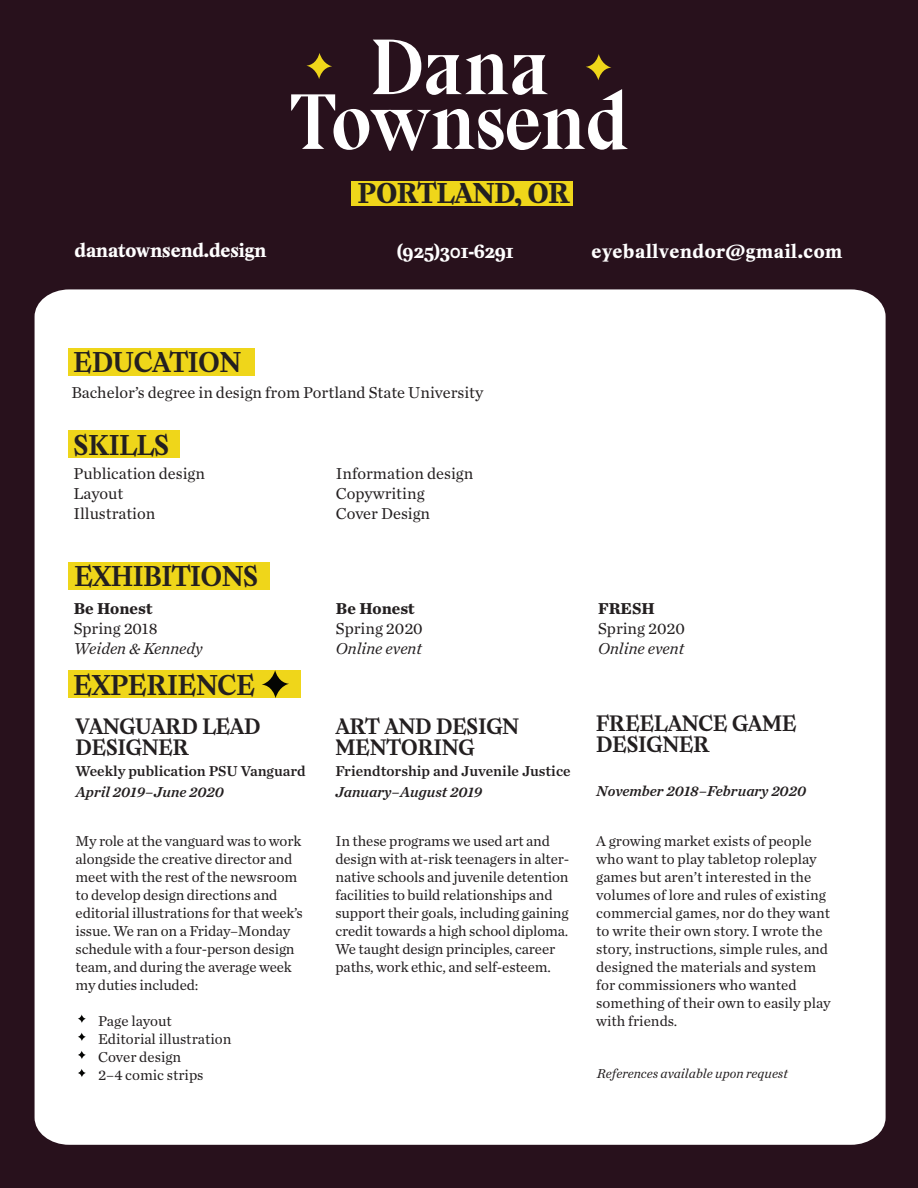
<style>
.page{position:relative;width:918px;height:1188px;background:#28111c}
.page>*{position:absolute;margin:0;border:0;box-sizing:border-box;transform-origin:0 0}
.t1{font:600 27px "Minipax";color:#231f20}
.t2{font:700 27px "Minipax";color:#231f20}
.t3{font:600 21px/21px "Minipax";color:#231f20}
.t4{font:700 18px "Minipax";color:#fff}
.t5{font:700 18px "Minipax";letter-spacing:.035em;color:#fff}
.t6{font:16.5px/19.8px "Chronicle Text G1";color:#231f20}
.t7{font:italic 16.5px "Chronicle Text G1";color:#231f20}
.t8{font:700 16.5px "Chronicle Text G1";color:#231f20}
.t9{font:15px/18px "Chronicle Text G1";letter-spacing:-.01em;color:#231f20}
.t10{font:italic 15px "Chronicle Text G1 Semi";color:#231f20}
.t11{font:15px "Chronicle Text G1 Semi";color:#231f20}
.t12{font:italic 13.5px "Chronicle Text G1";color:#231f20}
</style>
<div class="page">
<div style="left:351px;top:181px;width:221px;height:25px;background:#efd61a"></div>
<div style="left:35px;top:289px;width:851px;height:856px;background:#fff"></div>
<div style="left:69px;top:670px;width:232px;height:28px;background:#efd61a"></div>
<div style="left:69px;top:562px;width:201px;height:28px;background:#efd61a"></div>
<div style="left:69px;top:430px;width:111px;height:28px;background:#efd61a"></div>
<div style="left:69px;top:348px;width:186px;height:28px;background:#efd61a"></div>
<svg style="left:262px;top:670px;width:27px;height:28px"></svg>
<svg style="left:78px;top:1014px;width:8px;height:9px"></svg>
<svg style="left:78px;top:1033px;width:8px;height:8px"></svg>
<svg style="left:78px;top:1051px;width:8px;height:8px"></svg>
<svg style="left:78px;top:1069px;width:8px;height:8px"></svg>
<svg style="left:291px;top:40px;width:337px;height:111px"></svg>
<h1 class="t2" style="left:358px;top:176px;width:214px">PORTLAND, OR</h1>
<p class="t4" style="left:75px;top:239px;width:193px">danatownsend.design</p>
<p class="t4" style="left:398px;top:240px;width:118px">(925)301-6291</p>
<p class="t5" style="left:591px;top:240px;width:253px">eyeballvendor@gmail.com</p>
<h1 class="t1" style="left:74px;top:345px;width:169px">EDUCATION</h1>
<p class="t6" style="left:71px;top:382px;width:414px">Bachelor’s degree in design from Portland State University</p>
<h1 class="t1" style="left:74px;top:428px;width:97px">SKILLS</h1>
<p class="t6" style="left:74px;top:463px;width:133px">Publication design<br>Layout<br>Illustration</p>
<p class="t6" style="left:336px;top:463px;width:139px">Information design<br>Copywriting<br>Cover Design</p>
<h1 class="t1" style="left:74px;top:560px;width:186px">EXHIBITIONS</h1>
<p class="t8" style="left:74px;top:595px;width:80px">Be Honest</p>
<p class="t6" style="left:74px;top:617px;width:85px">Spring 2018</p>
<p class="t7" style="left:74px;top:635px;width:131px">Weiden &amp; Kennedy</p>
<h1 class="t1" style="left:74px;top:668px;width:183px">EXPERIENCE</h1>
<h2 class="t3" style="left:76px;top:717px;width:186px">VANGUARD LEAD<br>DESIGNER</h2>
<p class="t11" style="left:76px;top:759px;width:232px">Weekly publication PSU Vanguard</p>
<p class="t10" style="left:76px;top:780px;width:150px">April 2019–June 2020</p>
<p class="t9" style="left:76px;top:831px;width:229px">My role at the vanguard was to work alongside the creative director and meet with the rest of the newsroom to develop design directions and editorial illustrations for that week’s issue. We ran on a Friday–Monday schedule with a four-person design team, and during the average week my duties included:</p>
<p class="t9" style="left:98px;top:1011px;width:135px">Page layout<br>Editorial illustration<br>Cover design<br>2–4 comic strips</p>
<p class="t8" style="left:336px;top:595px;width:80px">Be Honest</p>
<p class="t6" style="left:336px;top:617px;width:88px">Spring 2020</p>
<p class="t7" style="left:336px;top:635px;width:88px">Online event</p>
<h2 class="t3" style="left:336px;top:717px;width:185px">ART AND DESIGN<br>MENTORING</h2>
<p class="t11" style="left:336px;top:759px;width:237px">Friendtorship and Juvenile Justice</p>
<p class="t10" style="left:336px;top:780px;width:148px">January–August 2019</p>
<p class="t9" style="left:336px;top:831px;width:235px">In these programs we used art and design with at-risk teenagers in alter&shy;native schools and juvenile detention facilities to build relationships and support their goals, including gaining credit towards a high school diploma.<br>We taught design principles, career paths, work ethic, and self-esteem.</p>
<p class="t8" style="left:598px;top:595px;width:58px">FRESH</p>
<p class="t6" style="left:598px;top:617px;width:88px">Spring 2020</p>
<p class="t7" style="left:598px;top:635px;width:88px">Online event</p>
<h2 class="t3" style="left:596px;top:714px;width:202px">FREELANCE GAME<br>DESIGNER</h2>
<p class="t10" style="left:596px;top:779px;width:211px">November 2018–February 2020</p>
<p class="t9" style="left:596px;top:831px;width:236px">A growing market exists of people who want to play tabletop roleplay games but aren’t interested in the volumes of lore and rules of existing commercial games, nor do they want to write their own story. I wrote the story, instructions, simple rules, and designed the materials and system for commissioners who wanted something of their own to easily play with friends.</p>
<p class="t12" style="left:597px;top:1064px;width:193px">References available upon request</p>
</div>
